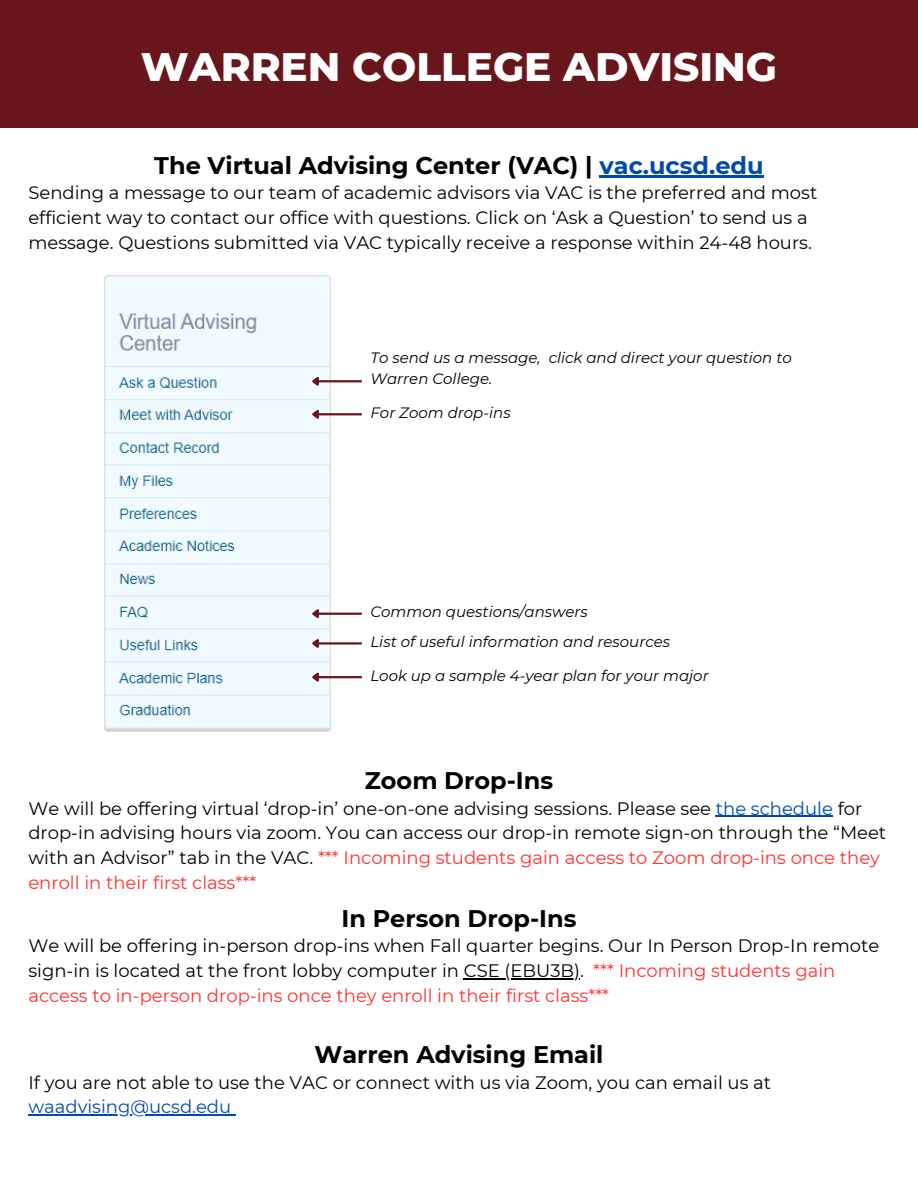
<style>
.page{position:relative;width:918px;height:1188px;background:#fff}
.page>*{position:absolute;margin:0;border:0;box-sizing:border-box;transform-origin:0 0}
.t1{font:800 40.5px "Montserrat";color:#fff}
.t2{font:700 24px "Montserrat";color:#000}
.t3{font:18px/24.8px "Montserrat";color:#000}
.t4{font:18px "Montserrat";color:#ff3131}
.t5{font:18px "Montserrat";color:#004aad}
.t6{font:italic 15px/20.2px "Montserrat";color:#000}
.s1{color:#004aad}
.s2{color:#ff3131}
</style>
<div class="page">
<div style="left:0;top:0;width:918px;height:127px;background:#68161c"></div>
<hr style="left:600px;top:176px;width:164px;height:2px;background:#004aad">
<hr style="left:28px;top:1114px;width:203px;height:2px;background:#004aad">
<hr style="left:464px;top:978px;width:116px;height:1px;background:#000">
<hr style="left:716px;top:816px;width:117px;height:1px;background:#004aad">
<img style="left:104px;top:275px;width:233px;height:457px">
<hr style="left:318px;top:380px;width:44px;height:2px;background:#68161c">
<svg style="left:310px;top:373px;width:11px;height:15px"></svg>
<hr style="left:318px;top:413px;width:44px;height:2px;background:#68161c">
<svg style="left:310px;top:406px;width:11px;height:15px"></svg>
<hr style="left:318px;top:676px;width:44px;height:2px;background:#68161c">
<svg style="left:310px;top:669px;width:11px;height:15px"></svg>
<hr style="left:318px;top:642px;width:44px;height:3px;background:#68161c">
<svg style="left:310px;top:636px;width:11px;height:14px"></svg>
<hr style="left:318px;top:613px;width:44px;height:2px;background:#68161c">
<svg style="left:310px;top:606px;width:11px;height:14px"></svg>
<h2 class="t1" style="left:141px;top:42px;width:638px">WARREN COLLEGE ADVISING</h2>
<h1 class="t2" style="left:154px;top:150px;width:611px">The Virtual Advising Center (VAC) | <span class="s1">vac.ucsd.edu</span></h1>
<h1 class="t3" style="left:28px;top:181px;width:790px">Sending a message to our team of academic advisors via VAC is the preferred and most efficient way to contact our office with questions. Click on ‘Ask a Question’ to send us a message. Questions submitted via VAC typically receive a response within 24-48 hours.</h1>
<h2 class="t6" style="left:370px;top:348px;width:423px">To send us a message, click and direct your question to<br>Warren College.</h2>
<h2 class="t6" style="left:370px;top:402px;width:142px">For Zoom drop-ins</h2>
<p class="t6" style="left:370px;top:602px;width:219px">Common questions/answers</p>
<p class="t6" style="left:370px;top:631px;width:301px">List of useful information and resources</p>
<h2 class="t6" style="left:370px;top:665px;width:340px">Look up a sample 4-year plan for your major</h2>
<p class="t2" style="left:365px;top:766px;width:190px">Zoom Drop-Ins</p>
<p class="t3" style="left:28px;top:796px;width:859px">We will be offering virtual ‘drop-in’ one-on-one advising sessions. Please see <span class="s1">the schedule</span> for drop-in advising hours via zoom. You can access our drop-in remote sign-on through the “Meet with an Advisor” tab in the VAC. <span class="s2">*** Incoming students gain access to Zoom drop-ins once they enroll in their first class***</span></p>
<p class="t2" style="left:341px;top:903px;width:237px">In Person Drop-Ins</p>
<p class="t3" style="left:28px;top:934px;width:852px">We will be offering in-person drop-ins when Fall quarter begins. Our In Person Drop-In remote sign-in is located at the front lobby computer in CSE (EBU3B). <span class="s2">*** Incoming students gain</span></p>
<p class="t4" style="left:28px;top:985px;width:582px">access to in-person drop-ins once they enroll in their first class***</p>
<p class="t2" style="left:314px;top:1039px;width:291px">Warren Advising Email</p>
<p class="t3" style="left:28px;top:1070px;width:744px">If you are not able to use the VAC or connect with us via Zoom, you can email us at</p>
<p class="t5" style="left:28px;top:1096px;width:204px">waadvising@ucsd.edu</p>
</div>
